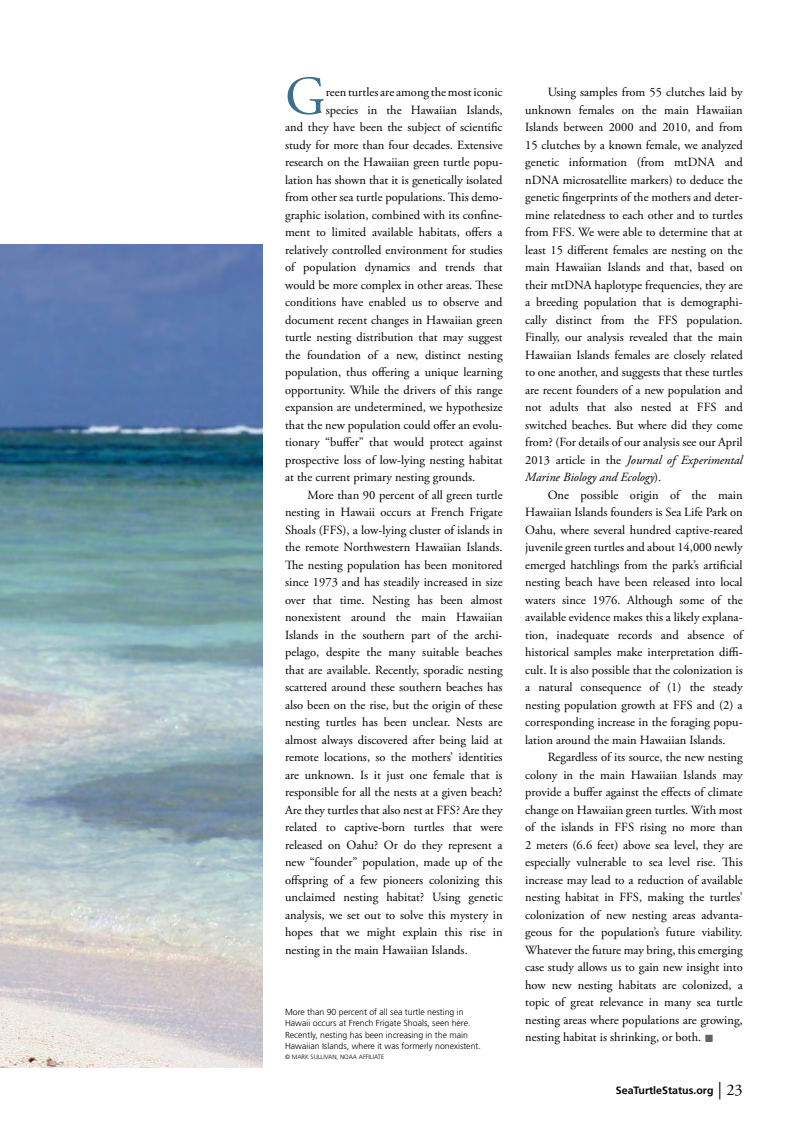
<style>
.page{position:relative;width:799px;height:1125px;background:#fff}
.page>*{position:absolute;margin:0;border:0;box-sizing:border-box;transform-origin:0 0}
.t1{font:54.5px "Adobe Garamond Pro";color:#3b6e8f}
.t2{font:12.5px/17.5px "Adobe Garamond Pro";color:#000;text-align:justify}
.t3{font:700 10.62px "Frutiger";color:#000}
.t4{font:300 8.75px/11.2px "Frutiger";color:#000}
.t5{font:300 6.25px "Frutiger";color:#000}
.s1{font-style:italic}
.s2{color:#636466}
.s3{font-family:"Adobe Garamond Pro";font-weight:400;font-size:17.5px}
.s4{font-family:"Adobe Garamond Pro";font-weight:400;font-size:16.25px}
</style>
<div class="page">
<img style="left:0;top:245px;width:262px;height:823px">
<h1 class="t1" style="left:285px;top:64px;width:42px">G</h1>
<p class="t2" style="left:326px;top:84px;width:178px">reen turtles are among the most iconic</p>
<p class="t2" style="left:326px;top:101px;width:178px">species in the Hawaiian Islands,</p>
<p class="t2" style="left:285px;top:119px;width:219px">and they have been the subject of scientific</p>
<p class="t2" style="left:285px;top:136px;width:219px">study for more than four decades. Extensive</p>
<p class="t2" style="left:285px;top:154px;width:219px">research on the Hawaiian green turtle popu-</p>
<p class="t2" style="left:285px;top:171px;width:219px">lation has shown that it is genetically isolated</p>
<p class="t2" style="left:285px;top:189px;width:219px">from other sea turtle populations. This demo-</p>
<p class="t2" style="left:285px;top:206px;width:219px">graphic isolation, combined with its confine-</p>
<p class="t2" style="left:285px;top:224px;width:219px">ment to limited available habitats, offers a</p>
<p class="t2" style="left:285px;top:241px;width:219px">relatively controlled environment for studies</p>
<p class="t2" style="left:285px;top:259px;width:219px">of population dynamics and trends that</p>
<p class="t2" style="left:285px;top:276px;width:219px">would be more complex in other areas. These</p>
<p class="t2" style="left:285px;top:294px;width:219px">conditions have enabled us to observe and</p>
<p class="t2" style="left:285px;top:311px;width:219px">document recent changes in Hawaiian green</p>
<p class="t2" style="left:285px;top:329px;width:219px">turtle nesting distribution that may suggest</p>
<p class="t2" style="left:285px;top:346px;width:219px">the foundation of a new, distinct nesting</p>
<p class="t2" style="left:285px;top:364px;width:219px">population, thus offering a unique learning</p>
<p class="t2" style="left:285px;top:381px;width:219px">opportunity. While the drivers of this range</p>
<p class="t2" style="left:285px;top:399px;width:219px">expansion are undetermined, we hypothesize</p>
<p class="t2" style="left:285px;top:416px;width:219px">that the new population could offer an evolu-</p>
<p class="t2" style="left:285px;top:434px;width:219px">tionary “buffer” that would protect against</p>
<p class="t2" style="left:285px;top:451px;width:219px">prospective loss of low-lying nesting habitat</p>
<p class="t2" style="left:285px;top:469px;width:192px">at the current primary nesting grounds.</p>
<p class="t2" style="left:308px;top:486px;width:196px">More than 90 percent of all green turtle</p>
<p class="t2" style="left:285px;top:504px;width:219px">nesting in Hawaii occurs at French Frigate</p>
<p class="t2" style="left:285px;top:521px;width:219px">Shoals (FFS), a low-lying cluster of islands in</p>
<p class="t2" style="left:285px;top:539px;width:219px">the remote Northwestern Hawaiian Islands.</p>
<p class="t2" style="left:285px;top:556px;width:219px">The nesting population has been monitored</p>
<p class="t2" style="left:285px;top:574px;width:219px">since 1973 and has steadily increased in size</p>
<p class="t2" style="left:285px;top:591px;width:219px">over that time. Nesting has been almost</p>
<p class="t2" style="left:285px;top:609px;width:219px">nonexistent around the main Hawaiian</p>
<p class="t2" style="left:285px;top:626px;width:219px">Islands in the southern part of the archi-</p>
<p class="t2" style="left:285px;top:644px;width:219px">pelago, despite the many suitable beaches</p>
<p class="t2" style="left:285px;top:661px;width:219px">that are available. Recently, sporadic nesting</p>
<p class="t2" style="left:285px;top:679px;width:219px">scattered around these southern beaches has</p>
<p class="t2" style="left:285px;top:696px;width:219px">also been on the rise, but the origin of these</p>
<p class="t2" style="left:285px;top:714px;width:219px">nesting turtles has been unclear. Nests are</p>
<p class="t2" style="left:285px;top:731px;width:219px">almost always discovered after being laid at</p>
<p class="t2" style="left:285px;top:749px;width:219px">remote locations, so the mothers’ identities</p>
<p class="t2" style="left:285px;top:766px;width:219px">are unknown. Is it just one female that is</p>
<p class="t2" style="left:285px;top:784px;width:219px">responsible for all the nests at a given beach?</p>
<p class="t2" style="left:285px;top:801px;width:219px">Are they turtles that also nest at FFS? Are they</p>
<p class="t2" style="left:285px;top:819px;width:219px">related to captive-born turtles that were</p>
<p class="t2" style="left:285px;top:836px;width:219px">released on Oahu? Or do they represent a</p>
<p class="t2" style="left:285px;top:854px;width:219px">new “founder” population, made up of the</p>
<p class="t2" style="left:285px;top:871px;width:219px">offspring of a few pioneers colonizing this</p>
<p class="t2" style="left:285px;top:889px;width:219px">unclaimed nesting habitat? Using genetic</p>
<p class="t2" style="left:285px;top:906px;width:219px">analysis, we set out to solve this mystery in</p>
<p class="t2" style="left:285px;top:924px;width:219px">hopes that we might explain this rise in</p>
<p class="t2" style="left:285px;top:941px;width:184px">nesting in the main Hawaiian Islands.</p>
<p class="t4" style="left:285px;top:1006px;width:197px">More than 90 percent of all sea turtle nesting in Hawaii occurs at French Frigate Shoals, seen here.<br>Recently, nesting has been increasing in the main Hawaiian Islands, where it was formerly nonexistent.</p>
<p class="t5" style="left:285px;top:1054px;width:37px">© Mark Sulliva</p>
<p class="t5" style="left:332px;top:1054px;width:31px">n, NOAA affiliate</p>
<p class="t2" style="left:525px;top:84px;width:219px;text-indent:22px">Using samples from 55 clutches laid by unknown females on the main Hawaiian Islands between 2000 and 2010, and from 15 clutches by a known female, we analyzed genetic information (from mtDNA and nDNA microsatellite markers) to deduce the genetic fingerprints of the mothers and deter&shy;mine relatedness to each other and to turtles from FFS. We were able to determine that at least 15 different females are nesting on the main Hawaiian Islands and that, based on their mtDNA haplotype frequencies, they are a breeding population that is demographi&shy;cally distinct from the FFS population.<br>Finally, our analysis revealed that the main Hawaiian Islands females are closely related to one another, and suggests that these turtles are recent founders of a new population and not adults that also nested at FFS and switched beaches. But where did they come from? (For details of our analysis see our April 2013 article in the <span class="s1">Journal of Experimental Marine Biology and Ecology</span>).</p>
<p class="t2" style="left:525px;top:486px;width:219px;text-indent:22px">One possible origin of the main Hawaiian Islands founders is Sea Life Park on Oahu, where several hundred captive-reared juvenile green turtles and about 14,000 newly emerged hatchlings from the park’s artificial nesting beach have been released into local waters since 1976. Although some of the available evidence makes this a likely explana&shy;tion, inadequate records and absence of historical samples make interpretation diffi&shy;cult. It is also possible that the colonization is a natural consequence of (1) the steady nesting population growth at FFS and (2) a corresponding increase in the foraging popu&shy;lation around the main Hawaiian Islands.</p>
<p class="t2" style="left:525px;top:749px;width:219px;text-indent:22px">Regardless of its source, the new nesting colony in the main Hawaiian Islands may provide a buffer against the effects of climate change on Hawaiian green turtles. With most of the islands in FFS rising no more than 2 meters (6.6 feet) above sea level, they are especially vulnerable to sea level rise. This increase may lead to a reduction of available nesting habitat in FFS, making the turtles’ colonization of new nesting areas advanta&shy;geous for the population’s future viability.<br>Whatever the future may bring, this emerging case study allows us to gain new insight into how new nesting habitats are colonized, a topic of great relevance in many sea turtle nesting areas where populations are growing, nesting habitat is shrinking, or both. <span class="s2">■</span></p>
<p class="t3" style="left:616px;top:1084px;width:128px">SeaTurtleStatus.org <span class="s3">|</span> <span class="s4">23</span></p>
</div>
